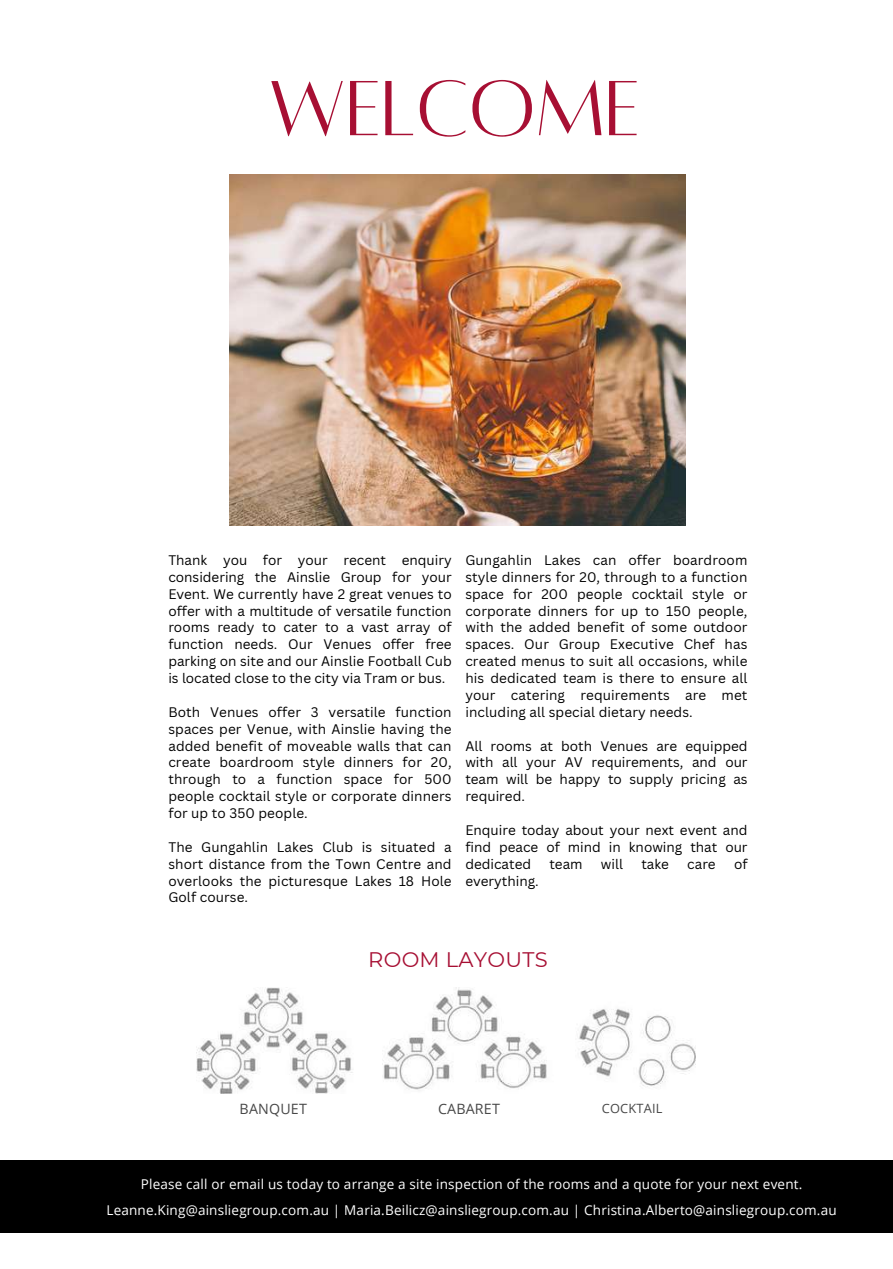
<style>
.page{position:relative;width:893px;height:1269px;background:#fff}
.page>*{position:absolute;margin:0;border:0;box-sizing:border-box;transform-origin:0 0}
.t1{font:86.25px "Alta regular";color:#a70f33}
.t2{font:21px "Montserrat";letter-spacing:.015em;color:#a70f33}
.t3{font:14.25px "Open Sans";letter-spacing:.015em;color:#484848}
.t4{font:13.5px/16.8px "Canva Sans";color:#000;text-align:justify}
.t5{font:13.5px/25.8px "Open Sans";letter-spacing:.015em;color:#fff;text-align:center}
.t6{font:12.75px "Open Sans";letter-spacing:.015em;color:#484848}
</style>
<div class="page">
<img style="left:229px;top:175px;width:456px;height:351px">
<img style="left:197px;top:988px;width:498px;height:105px">
<div style="left:0;top:1161px;width:892px;height:72px;background:#000"></div>
<h1 class="t1" style="left:268px;top:66px;width:373px">WELCOME</h1>
<p class="t4" style="left:168px;top:551px;width:285px">Thank you for your recent enquiry considering the Ainslie Group for your Event. We currently have 2 great venues to offer with a multitude of versatile function rooms ready to cater to a vast array of function needs. Our Venues offer free parking on site and our Ainslie Football Cub is located close to the city via Tram or bus.</p>
<p class="t4" style="left:168px;top:703px;width:284px">Both Venues offer 3 versatile function spaces per Venue, with Ainslie having the added benefit of moveable walls that can create boardroom style dinners for 20, through to a function space for 500 people cocktail style or corporate dinners for up to 350 people.</p>
<p class="t4" style="left:168px;top:838px;width:284px">The Gungahlin Lakes Club is situated a short distance from the Town Centre and overlooks the picturesque Lakes 18 Hole Golf course.</p>
<p class="t4" style="left:465px;top:551px;width:283px">Gungahlin Lakes can offer boardroom style dinners for 20, through to a function space for 200 people cocktail style or corporate dinners for up to 150 people, with the added benefit of some outdoor spaces. Our Group Executive Chef has created menus to suit all occasions, while his dedicated team is there to ensure all your catering requirements are met including all special dietary needs.</p>
<p class="t4" style="left:465px;top:737px;width:283px">All rooms at both Venues are equipped with all your AV requirements, and our team will be happy to supply pricing as required.</p>
<p class="t4" style="left:465px;top:821px;width:283px">Enquire today about your next event and find peace of mind in knowing that our dedicated</p>
<p class="t4" style="left:549px;top:855px;width:35px">team</p>
<p class="t4" style="left:600px;top:855px;width:24px">will</p>
<p class="t4" style="left:641px;top:855px;width:29px">take</p>
<p class="t4" style="left:687px;top:855px;width:30px">care</p>
<p class="t4" style="left:733px;top:855px;width:15px">of</p>
<p class="t4" style="left:465px;top:872px;width:75px">everything.</p>
<h2 class="t2" style="left:368px;top:947px;width:181px">ROOM LAYOUTS</h2>
<p class="t3" style="left:239px;top:1099px;width:69px">BANQUET</p>
<p class="t3" style="left:438px;top:1099px;width:63px">CABARET</p>
<p class="t6" style="left:601px;top:1100px;width:62px">COCKTAIL</p>
<p class="t5" style="left:106px;top:1171px;width:731px">Please call or email us today to arrange a site inspection of the rooms and a quote for your next event.<br>Leanne.King@ainsliegroup.com.au | Maria.Beilicz@ainsliegroup.com.au | Christina.Alberto@ainsliegroup.com.au</p>
</div>
